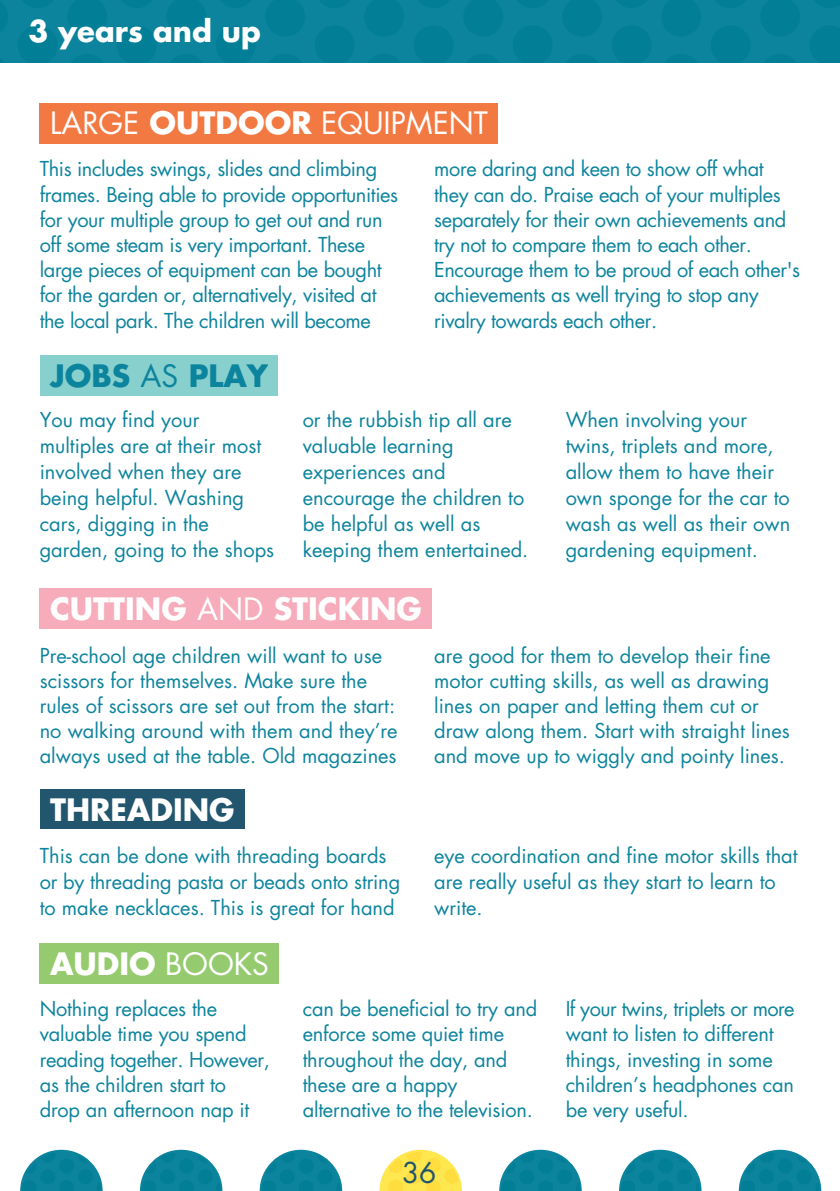
<style>
.page{position:relative;width:840px;height:1191px;background:#fff}
.page>*{position:absolute;margin:0;border:0;box-sizing:border-box;transform-origin:0 0}
.t1{font:700 30px "Futura Std";color:#fff}
.t2{font:30px "Futura Std";color:#fff}
.t3{font:700 30px "Futura Std";color:#0d849d}
.t4{font:700 29px "Futura Std";color:#fff}
.t5{font:28px "Futura Std";color:#21566e}
.t6{font:20px/25.2px "Futura Std";letter-spacing:-.01em;color:#0d849d}
.s1{font-weight:700}
.s2{font-weight:400}
</style>
<div class="page">
<svg style="left:20px;top:1149px;width:83px;height:42px"></svg>
<svg style="left:140px;top:1149px;width:82px;height:42px"></svg>
<svg style="left:259px;top:1149px;width:83px;height:42px"></svg>
<svg style="left:499px;top:1149px;width:82px;height:42px"></svg>
<svg style="left:619px;top:1149px;width:82px;height:42px"></svg>
<svg style="left:738px;top:1149px;width:82px;height:42px"></svg>
<svg style="left:379px;top:1149px;width:82px;height:42px"></svg>
<div style="left:0;top:0;width:839px;height:62px;background:#0d849d"></div>
<svg style="left:814px;top:0;width:25px;height:8px"></svg>
<svg style="left:810px;top:26px;width:29px;height:36px"></svg>
<svg style="left:761px;top:0;width:38px;height:36px"></svg>
<svg style="left:765px;top:54px;width:30px;height:8px"></svg>
<svg style="left:715px;top:0;width:31px;height:8px"></svg>
<svg style="left:711px;top:26px;width:39px;height:36px"></svg>
<svg style="left:662px;top:0;width:38px;height:36px"></svg>
<svg style="left:666px;top:54px;width:30px;height:8px"></svg>
<svg style="left:616px;top:0;width:31px;height:8px"></svg>
<svg style="left:612px;top:26px;width:39px;height:36px"></svg>
<svg style="left:563px;top:0;width:39px;height:36px"></svg>
<svg style="left:567px;top:54px;width:30px;height:8px"></svg>
<svg style="left:517px;top:0;width:31px;height:8px"></svg>
<svg style="left:513px;top:26px;width:39px;height:36px"></svg>
<svg style="left:464px;top:0;width:39px;height:36px"></svg>
<svg style="left:468px;top:54px;width:30px;height:8px"></svg>
<svg style="left:418px;top:0;width:31px;height:8px"></svg>
<svg style="left:414px;top:26px;width:39px;height:36px"></svg>
<svg style="left:365px;top:0;width:39px;height:36px"></svg>
<svg style="left:369px;top:54px;width:30px;height:8px"></svg>
<svg style="left:319px;top:0;width:31px;height:8px"></svg>
<svg style="left:315px;top:26px;width:39px;height:36px"></svg>
<svg style="left:266px;top:0;width:39px;height:36px"></svg>
<svg style="left:270px;top:54px;width:31px;height:8px"></svg>
<svg style="left:220px;top:0;width:31px;height:8px"></svg>
<svg style="left:216px;top:26px;width:39px;height:36px"></svg>
<svg style="left:167px;top:0;width:39px;height:36px"></svg>
<svg style="left:171px;top:54px;width:31px;height:8px"></svg>
<svg style="left:122px;top:0;width:30px;height:8px"></svg>
<svg style="left:117px;top:26px;width:39px;height:36px"></svg>
<svg style="left:68px;top:0;width:39px;height:36px"></svg>
<svg style="left:72px;top:54px;width:31px;height:8px"></svg>
<svg style="left:23px;top:0;width:30px;height:8px"></svg>
<svg style="left:18px;top:26px;width:39px;height:36px"></svg>
<svg style="left:0;top:1px;width:8px;height:31px"></svg>
<div style="left:40px;top:103px;width:10px;height:40px;background:#f37943"></div>
<div style="left:50px;top:103px;width:89px;height:40px;background:#f37943"></div>
<div style="left:139px;top:103px;width:173px;height:40px;background:#f37943"></div>
<div style="left:312px;top:103px;width:176px;height:40px;background:#f37943"></div>
<div style="left:488px;top:103px;width:9px;height:40px;background:#f37943"></div>
<div style="left:40px;top:355px;width:100px;height:40px;background:#87d0cd"></div>
<div style="left:140px;top:355px;width:38px;height:40px;background:#87d0cd"></div>
<div style="left:178px;top:355px;width:90px;height:40px;background:#87d0cd"></div>
<div style="left:268px;top:355px;width:9px;height:40px;background:#87d0cd"></div>
<div style="left:40px;top:588px;width:157px;height:40px;background:#f6acbb"></div>
<div style="left:197px;top:588px;width:66px;height:40px;background:#f6acbb"></div>
<div style="left:263px;top:588px;width:158px;height:40px;background:#f6acbb"></div>
<div style="left:421px;top:588px;width:10px;height:40px;background:#f6acbb"></div>
<div style="left:40px;top:789px;width:194px;height:39px;background:#21566e"></div>
<div style="left:234px;top:789px;width:11px;height:39px;background:#21566e"></div>
<div style="left:40px;top:943px;width:116px;height:40px;background:#95cb6e"></div>
<div style="left:156px;top:943px;width:113px;height:40px;background:#95cb6e"></div>
<div style="left:269px;top:943px;width:9px;height:40px;background:#95cb6e"></div>
<h2 class="t4" style="left:28px;top:18px;width:234px">3 years and up</h2>
<h1 class="t2" style="left:50px;top:109px;width:439px">LARGE <span class="s1">OUTDOOR</span> EQUIPMENT</h1>
<p class="t6" style="left:40px;top:158px;width:360px">This includes swings, slides and climbing frames. Being able to provide opportunities for your multiple group to get out and run off some steam is very important. These large pieces of equipment can be bought for the garden or, alternatively, visited at the local park. The children will become</p>
<p class="t6" style="left:434px;top:158px;width:367px">more daring and keen to show off what they can do. Praise each of your multiples separately for their own achievements and try not to compare them to each other.<br>Encourage them to be proud of each other's achievements as well trying to stop any rivalry towards each other.</p>
<h1 class="t3" style="left:50px;top:361px;width:220px">JOBS <span class="s2">AS</span> PLAY</h1>
<p class="t6" style="left:40px;top:408px;width:236px;line-height:26px">You may find your multiples are at their most involved when they are being helpful. Washing cars, digging in the garden, going to the shops</p>
<p class="t6" style="left:302px;top:408px;width:227px;line-height:26px">or the rubbish tip all are valuable learning experiences and encourage the children to be helpful as well as keeping them entertained.</p>
<p class="t6" style="left:565px;top:408px;width:226px;line-height:26px">When involving your twins, triplets and more, allow them to have their own sponge for the car to wash as well as their own gardening equipment.</p>
<h1 class="t1" style="left:50px;top:594px;width:373px">CUTTING <span class="s2">AND</span> STICKING</h1>
<p class="t6" style="left:40px;top:644px;width:359px">Pre-school age children will want to use scissors for themselves. Make sure the rules of scissors are set out from the start: no walking around with them and they’re always used at the table. Old magazines</p>
<p class="t6" style="left:434px;top:644px;width:357px">are good for them to develop their fine motor cutting skills, as well as drawing lines on paper and letting them cut or draw along them. Start with straight lines and move up to wiggly and pointy lines.</p>
<h1 class="t1" style="left:50px;top:795px;width:186px">THREADING</h1>
<p class="t6" style="left:40px;top:844px;width:362px;line-height:26px">This can be done with threading boards or by threading pasta or beads onto string to make necklaces. This is great for hand</p>
<p class="t6" style="left:434px;top:844px;width:365px;line-height:26px">eye coordination and fine motor skills that are really useful as they start to learn to write.</p>
<h1 class="t1" style="left:50px;top:949px;width:220px">AUDIO <span class="s2">BOOKS</span></h1>
<p class="t6" style="left:40px;top:997px;width:232px">Nothing replaces the valuable time you spend reading together. However, as the children start to drop an afternoon nap it</p>
<p class="t6" style="left:302px;top:997px;width:236px">can be beneficial to try and enforce some quiet time throughout the day, and these are a happy alternative to the television.</p>
<p class="t6" style="left:565px;top:997px;width:230px">If your twins, triplets or more want to listen to different things, investing in some children’s headphones can be very useful.</p>
<h3 class="t5" style="left:402px;top:1159px;width:36px">36</h3>
</div>
